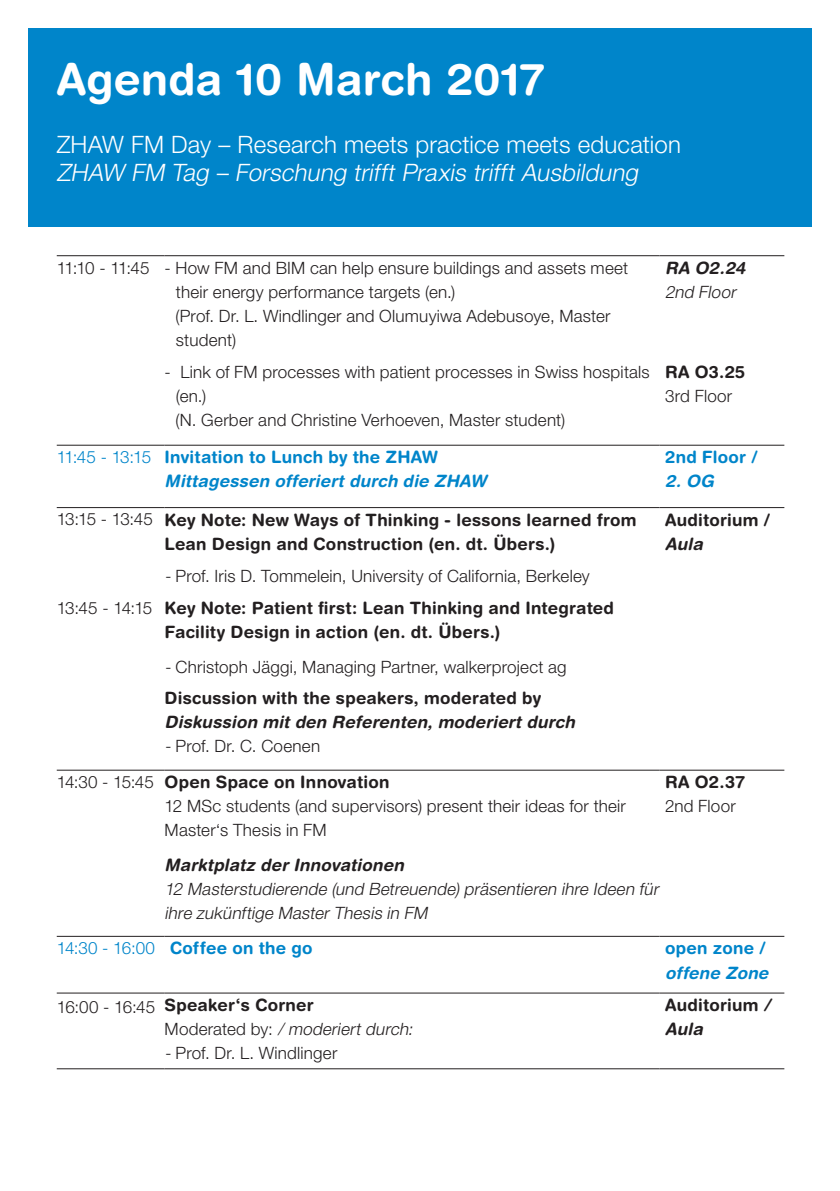
<style>
.page{position:relative;width:840px;height:1191px;background:#fff}
.page>*{position:absolute;margin:0;border:0;box-sizing:border-box;transform-origin:0 0}
.t1{font:700 44px "Helvetica Rounded LT Std";letter-spacing:.01em;color:#fff}
.t2{font:italic 300 24px "Helvetica Neue LT Pro";color:#fff}
.t3{font:300 24px "Helvetica Neue LT Pro";letter-spacing:.01em;color:#fff}
.t4{font:300 17px/24px "Helvetica Neue LT Pro";letter-spacing:.01em;color:#231f20}
.t5{font:700 17px/24px "Helvetica Rounded LT Std";letter-spacing:.015em;color:#231f20}
.t6{font:italic 300 17px/24px "Helvetica Neue LT Pro";color:#231f20}
.t7{font:italic 700 17px/24px "Helvetica Rounded LT Std";letter-spacing:.01em;color:#0085ca}
.t8{font:italic 700 17px "Helvetica Rounded LT Std";letter-spacing:.01em;color:#231f20}
.t9{font:700 17px "Helvetica Rounded LT Std";letter-spacing:.015em;color:#0085ca}
.t10{font:italic 700 17px "Helvetica Rounded LT Std";color:#231f20}
.s1{font-style:italic;color:#fff}
.s2{font-family:"Helvetica Neue LT Pro";font-weight:300;font-style:normal}
.s3{font-style:normal}
.s4{font-family:"Helvetica Neue LT Pro";font-weight:300}
.s5{font-style:italic}
</style>
<div class="page">
<div style="left:28px;top:28px;width:783px;height:199px;background:#0085ca"></div>
<hr style="left:57px;top:769px;width:107px;height:1px;background:#231f20">
<hr style="left:164px;top:769px;width:495px;height:1px;background:#231f20">
<hr style="left:659px;top:769px;width:124px;height:1px;background:#231f20">
<hr style="left:57px;top:936px;width:107px;height:1px;background:#231f20">
<hr style="left:164px;top:936px;width:495px;height:1px;background:#231f20">
<hr style="left:659px;top:936px;width:124px;height:1px;background:#231f20">
<hr style="left:57px;top:255px;width:107px;height:1px;background:#231f20">
<hr style="left:164px;top:255px;width:495px;height:1px;background:#231f20">
<hr style="left:659px;top:255px;width:124px;height:1px;background:#231f20">
<hr style="left:57px;top:445px;width:107px;height:1px;background:#231f20">
<hr style="left:164px;top:445px;width:495px;height:1px;background:#231f20">
<hr style="left:659px;top:445px;width:124px;height:1px;background:#231f20">
<hr style="left:57px;top:507px;width:107px;height:1px;background:#231f20">
<hr style="left:164px;top:507px;width:495px;height:1px;background:#231f20">
<hr style="left:659px;top:507px;width:124px;height:1px;background:#231f20">
<hr style="left:57px;top:1068px;width:107px;height:1px;background:#231f20">
<hr style="left:164px;top:1068px;width:495px;height:1px;background:#231f20">
<hr style="left:659px;top:1068px;width:124px;height:1px;background:#231f20">
<hr style="left:57px;top:992px;width:107px;height:1px;background:#231f20">
<hr style="left:164px;top:992px;width:495px;height:1px;background:#231f20">
<hr style="left:659px;top:992px;width:124px;height:1px;background:#231f20">
<h1 class="t1" style="left:237px;top:53px;width:389px">4<sup>th</sup> February, 2015</h1>
<h2 class="t3" style="left:57px;top:129px;width:625px">ZHAW FM Day – Research meets practice meets education</h2>
<h2 class="t2" style="left:57px;top:158px;width:587px">ZHAW FM Tag – Forschung trifft Praxis trifft Ausbildung</h2>
<h1 class="t1" style="left:57px;top:53px;width:489px">Agenda 10 March 2017</h1>
<p class="t4" style="left:176px;top:255px;width:453px;text-indent:-119px">11:10 - 11:45 - How FM and BIM can help ensure buildings and assets meet their energy performance targets (en.)</p>
<p class="t4" style="left:176px;top:303px;width:436px;text-indent:-11px"><span class="s1">-</span> (Prof. Dr. L. Windlinger and Olumuyiwa Adebusoye, Master student)</p>
<p class="t4" style="left:176px;top:359px;width:475px;text-indent:-11px">- Link of FM processes with patient processes in Swiss hospitals (en.)</p>
<p class="t4" style="left:164px;top:407px;width:402px"><span class="s1">-</span> (N. Gerber and Christine Verhoeven, Master student)</p>
<p class="t10" style="left:664px;top:257px;width:85px">RA O2.24</p>
<p class="t6" style="left:664px;top:279px;width:75px">2nd Floor</p>
<p class="t5" style="left:664px;top:360px;width:82px">RA O3.25</p>
<p class="t4" style="left:664px;top:384px;width:68px">3rd Floor</p>
<p class="t7" style="left:164px;top:445px;width:323px;text-indent:-108px"><span class="s2">11:45 - 13:15</span> <span class="s3">Invitation to Lunch by the ZHAW<br></span>Mittagessen offeriert durch die ZHAW</p>
<p class="t9" style="left:664px;top:447px;width:94px">2nd Floor /</p>
<p class="t7" style="left:664px;top:469px;width:50px">2. OG</p>
<p class="t5" style="left:164px;top:507px;width:473px;text-indent:-108px"><span class="s4">13:15 - 13:45</span> Key Note: New Ways of Thinking - lessons learned from<br>Lean Design and Construction (en. dt. Übers.)</p>
<p class="t5" style="left:664px;top:507px;width:106px">Auditorium /</p>
<p class="t8" style="left:664px;top:533px;width:39px">Aula</p>
<p class="t4" style="left:164px;top:564px;width:426px"><span class="s5">-</span> Prof. Iris D. Tommelein, University of California, Berkeley</p>
<p class="t5" style="left:57px;top:596px;width:558px;text-align:center"><span class="s4">13:45 - 14:15</span> Key Note: Patient first: Lean Thinking and Integrated<br>Facility Design in action (en. dt. Übers.)</p>
<p class="t4" style="left:164px;top:654px;width:403px"><span class="s5">-</span> Christoph Jäggi, Managing Partner, walkerproject ag</p>
<p class="t5" style="left:164px;top:686px;width:378px">Discussion with the speakers, moderated by</p>
<p class="t8" style="left:164px;top:712px;width:411px">Diskussion mit den Referenten, moderiert durch</p>
<p class="t4" style="left:164px;top:734px;width:157px"><span class="s5">-</span> Prof. Dr. C. Coenen</p>
<p class="t5" style="left:57px;top:770px;width:334px"><span class="s4">14:30 - 15:45</span> Open Space on Innovation</p>
<p class="t4" style="left:164px;top:794px;width:462px">12 MSc students (and supervisors) present their ideas for their<br>Master‘s Thesis in FM</p>
<p class="t5" style="left:664px;top:770px;width:81px">RA O2.37</p>
<p class="t4" style="left:664px;top:794px;width:72px">2nd Floor</p>
<p class="t8" style="left:164px;top:854px;width:240px">Marktplatz der Innovationen</p>
<p class="t6" style="left:164px;top:876px;width:498px">12 Masterstudierende (und Betreuende) präsentieren ihre Ideen für ihre zukünftige Master Thesis in FM</p>
<p class="t9" style="left:57px;top:938px;width:257px"><span class="s4">14:30 - 16:00</span> Coffee on the go</p>
<p class="t9" style="left:664px;top:938px;width:102px">open zone /</p>
<p class="t7" style="left:664px;top:960px;width:105px">offene Zone</p>
<p class="t5" style="left:57px;top:992px;width:258px"><span class="s4">16:00 - 16:45</span> Speaker‘s Corner</p>
<p class="t6" style="left:164px;top:1016px;width:253px"><span class="s3">M o d e rat e d by :</span> / moderiert durch:</p>
<p class="t4" style="left:164px;top:1040px;width:174px"><span class="s5">-</span> Prof. Dr. L. Windlinger</p>
<p class="t5" style="left:664px;top:992px;width:106px">Auditorium <span class="s5">/<br>Aula</span></p>
</div>
